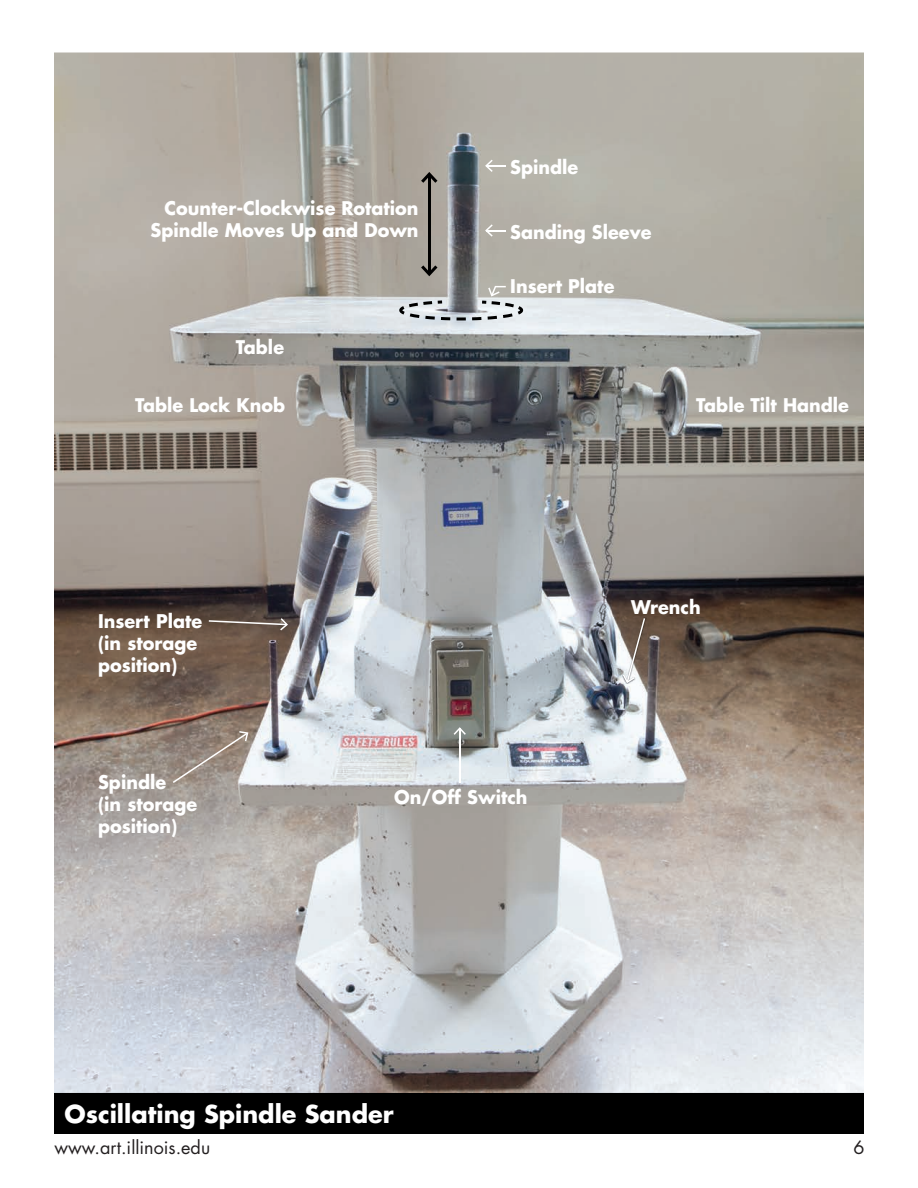
<style>
.page{position:relative;width:918px;height:1188px;background:#fff}
.page>*{position:absolute;margin:0;border:0;box-sizing:border-box;transform-origin:0 0}
.t1{font:700 24px "Futura";color:#fff}
.t2{font:700 18.3px/22px "Futura";color:#fff;scale:.96 1}
.t3{font:18px "Futura";color:#231f20}
</style>
<div class="page">
<div style="left:54px;top:1093px;width:810px;height:41px;background:#000"></div>
<img style="left:54px;top:52px;width:810px;height:1041px">
<hr style="left:486px;top:165px;width:20px;height:2px;background:#fff">
<svg style="left:485px;top:160px;width:8px;height:12px"></svg>
<svg style="left:485px;top:224px;width:21px;height:13px"></svg>
<img style="left:622px;top:617px;width:24px;height:67px">
<svg style="left:623px;top:618px;width:22px;height:65px"></svg>
<hr style="left:459px;top:728px;width:1px;height:55px;background:#fff">
<svg style="left:454px;top:727px;width:12px;height:8px"></svg>
<svg style="left:173px;top:731px;width:75px;height:52px;background:#9d9087"></svg>
<svg style="left:209px;top:618px;width:79px;height:12px"></svg>
<hr style="left:428px;top:174px;width:3px;height:100px;background:#000">
<svg style="left:421px;top:172px;width:16px;height:11px"></svg>
<svg style="left:421px;top:265px;width:16px;height:11px"></svg>
<svg style="left:399px;top:286px;width:124px;height:34px;background:#aeb0b1"></svg>
<p class="t2" style="left:151px;top:196px;width:281px;text-align:right">Counter-Clockwise Rotation<br>Spindle Moves Up and Down</p>
<p class="t2" style="left:236px;top:336px;width:52px">Table</p>
<p class="t2" style="left:135px;top:394px;width:158px">Table Lock Knob</p>
<p class="t2" style="left:98px;top:610px;width:110px">Insert Plate (in storage position)</p>
<p class="t2" style="left:510px;top:156px;width:72px">Spindle</p>
<p class="t2" style="left:510px;top:221px;width:149px">Sanding Sleeve</p>
<p class="t2" style="left:510px;top:275px;width:110px">Insert Plate</p>
<p class="t2" style="left:696px;top:394px;width:161px">Table Tilt Handle</p>
<p class="t2" style="left:631px;top:596px;width:74px">Wrench</p>
<p class="t2" style="left:98px;top:771px;width:105px">Spindle<br>(in storage position)</p>
<p class="t2" style="left:394px;top:786px;width:140px">On/Off Switch</p>
<h1 class="t1" style="left:64px;top:1098px;width:331px">Oscillating Spindle Sander</h1>
<p class="t3" style="left:54px;top:1136px;width:157px">www.art.illinois.edu</p>
<p class="t3" style="left:853px;top:1136px;width:13px">6</p>
</div>
